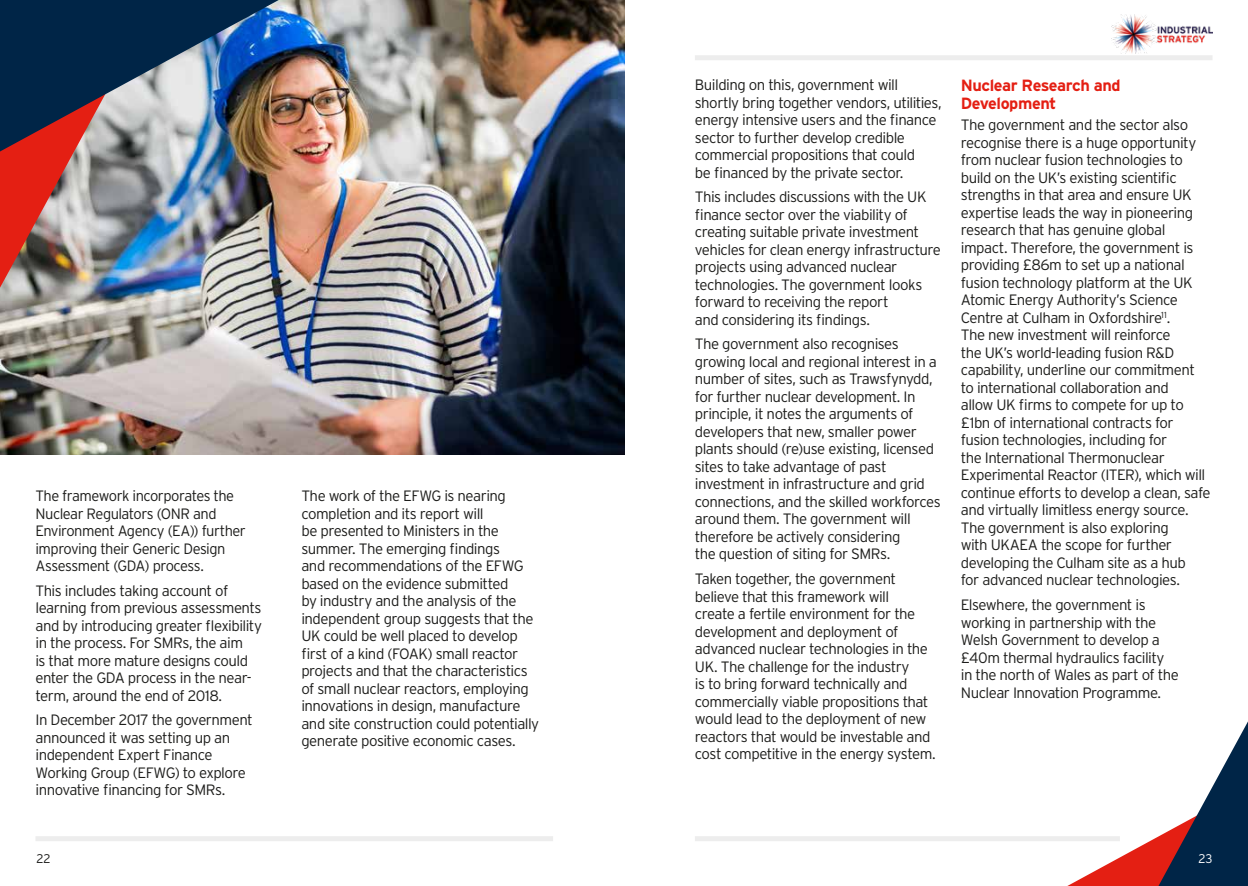
<style>
.page{position:relative;width:1248px;height:886px;background:#fff}
.page>*{position:absolute;margin:0;border:0;box-sizing:border-box;transform-origin:0 0}
.t1{font:700 16.25px/18.1px "Interstate";letter-spacing:-.03em;color:#e41f13}
.t2{font:300 15px/17.5px "Interstate";letter-spacing:-.035em;color:#1d1d1b}
.t3{font:300 12.5px "Interstate";color:#1d1d1b}
.t4{font:300 12.5px "Interstate";color:#fff}
</style>
<div class="page">
<div style="left:694px;top:55px;width:518px;height:5px;background:#ededed"></div>
<div style="left:35px;top:836px;width:518px;height:5px;background:#ededed"></div>
<img style="left:1111px;top:14px;width:100px;height:39px">
<svg style="left:1067px;top:723px;width:180px;height:163px"></svg>
<div style="left:694px;top:836px;width:425px;height:5px;background:#ededed"></div>
<img style="left:0;top:0;width:624px;height:455px">
<img style="left:0;top:0;width:279px;height:288px">
<p class="t2" style="left:35px;top:487px;width:212px">The framework incorporates the<br>Nuclear Regulators (ONR and<br>Environment Agency (EA)) further improving their Generic Design<br>Assessment (GDA) process.</p>
<p class="t2" style="left:35px;top:582px;width:228px">This includes taking account of learning from previous assessments and by introducing greater flexibility in the process. For SMRs, the aim<br>is that more mature designs could enter the GDA process in the near&shy;term, around the end of 2018.</p>
<p class="t2" style="left:35px;top:711px;width:219px">In December 2017 the government announced it was setting up an independent Expert Finance<br>Working Group (EFWG) to explore innovative financing for SMRs.</p>
<p class="t2" style="left:301px;top:487px;width:239px">The work of the EFWG is nearing completion and its report will<br>be presented to Ministers in the summer. The emerging findings<br>and recommendations of the EFWG based on the evidence submitted<br>by industry and the analysis of the independent group suggests that the UK could be well placed to develop first of a kind (FOAK) small reactor projects and that the characteristics of small nuclear reactors, employing innovations in design, manufacture and site construction could potentially generate positive economic cases.</p>
<p class="t2" style="left:694px;top:76px;width:248px">Building on this, government will shortly bring together vendors, utilities, energy intensive users and the finance sector to further develop credible commercial propositions that could<br>be financed by the private sector.</p>
<p class="t2" style="left:694px;top:188px;width:247px">This includes discussions with the UK finance sector over the viability of creating suitable private investment vehicles for clean energy infrastructure projects using advanced nuclear technologies. The government looks forward to receiving the report<br>and considering its findings.</p>
<p class="t2" style="left:694px;top:335px;width:247px">The government also recognises growing local and regional interest in a number of sites, such as Trawsfynydd, for further nuclear development. In principle, it notes the arguments of developers that new, smaller power plants should (re)use existing, licensed sites to take advantage of past investment in infrastructure and grid connections, and the skilled workforces around them. The government will therefore be actively considering<br>the question of siting for SMRs.</p>
<p class="t2" style="left:694px;top:570px;width:242px">Taken together, the government believe that this framework will<br>create a fertile environment for the development and deployment of advanced nuclear technologies in the UK. The challenge for the industry<br>is to bring forward technically and commercially viable propositions that would lead to the deployment of new reactors that would be investable and cost competitive in the energy system.</p>
<p class="t1" style="left:960px;top:76px;width:161px">Nuclear Research and<br>Development</p>
<p class="t2" style="left:960px;top:116px;width:251px">The government and the sector also recognise there is a huge opportunity from nuclear fusion technologies to build on the UK’s existing scientific strengths in that area and ensure UK expertise leads the way in pioneering research that has genuine global impact. Therefore, the government is providing £86m to set up a national fusion technology platform at the UK Atomic Energy Authority’s Science Centre at Culham in Oxfordshire<sup>11</sup>.<br>The new investment will reinforce<br>the UK’s world-leading fusion R&amp;D capability, underline our commitment to international collaboration and<br>allow UK firms to compete for up to £1bn of international contracts for fusion technologies, including for<br>the International Thermonuclear Experimental Reactor (ITER), which will continue efforts to develop a clean, safe and virtually limitless energy source.<br>The government is also exploring<br>with UKAEA the scope for further developing the Culham site as a hub<br>for advanced nuclear technologies.</p>
<p class="t2" style="left:960px;top:596px;width:219px">Elsewhere, the government is working in partnership with the<br>Welsh Government to develop a £40m thermal hydraulics facility in the north of Wales as part of the<br>Nuclear Innovation Programme.</p>
<p class="t3" style="left:37px;top:851px;width:16px">22</p>
<p class="t4" style="left:1198px;top:851px;width:16px">23</p>
</div>
